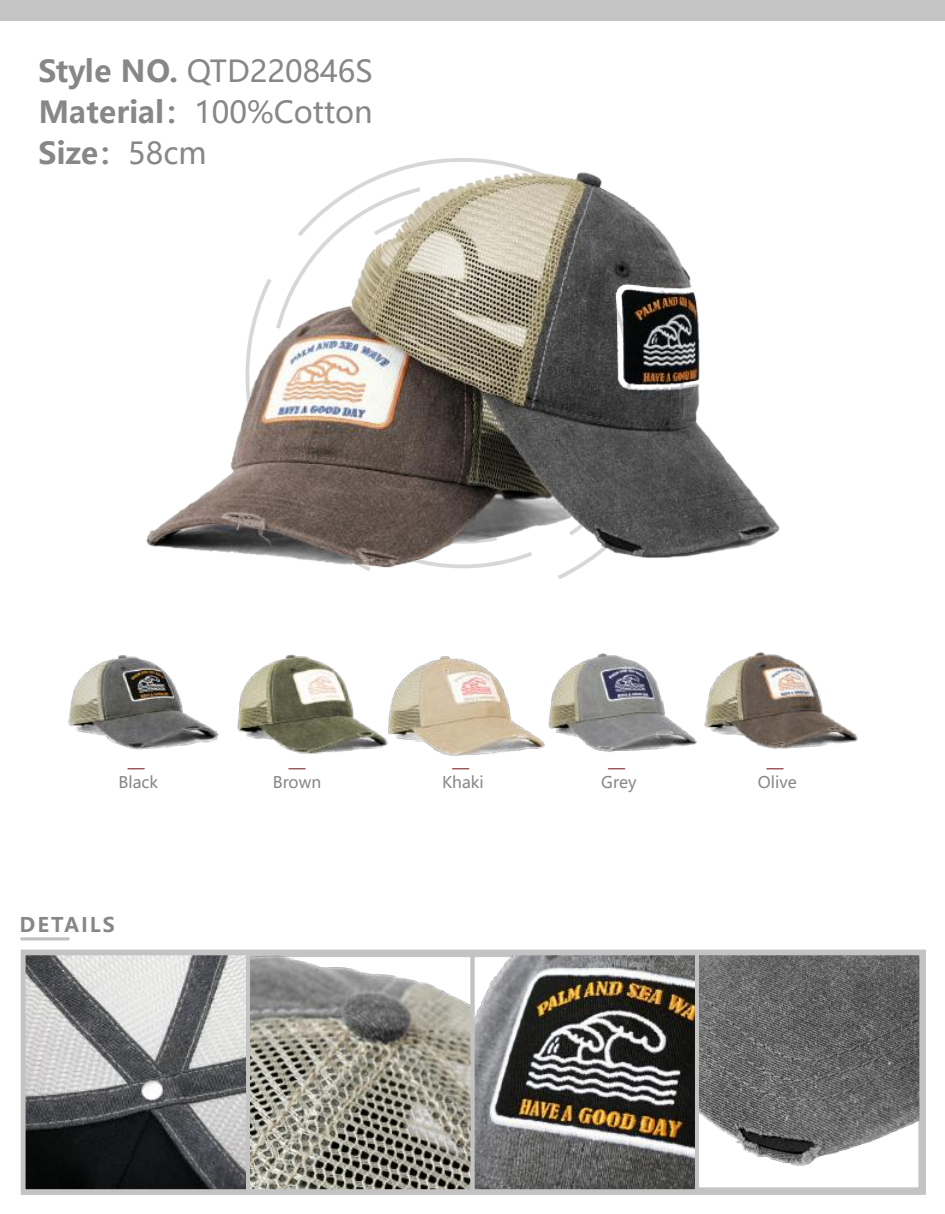
<style>
.page{position:relative;width:945px;height:1214px;background:#fff}
.page>*{position:absolute;margin:0;border:0;box-sizing:border-box;transform-origin:0 0}
.t1{font:30px/41px "Microsoft Ya Hei";color:#878787;text-align:justify}
.t2{font:700 20px "Microsoft Ya Hei";letter-spacing:.1em;color:#878787}
.t3{font:16px "Microsoft Ya Hei";color:#878787}
.s1{font-weight:700}
</style>
<div class="page">
<img style="left:68px;top:658px;width:152px;height:112px">
<img style="left:706px;top:672px;width:152px;height:98px">
<img style="left:550px;top:725px;width:156px;height:45px">
<img style="left:394px;top:725px;width:156px;height:45px">
<img style="left:237px;top:725px;width:157px;height:45px">
<hr style="left:20px;top:937px;width:50px;height:3px;background:#c1c0c0">
<div style="left:0;top:0;width:945px;height:21px;background:#c5c5c5"></div>
<div style="left:21px;top:949px;width:905px;height:245px;border:8px solid #c4c3c3"></div>
<svg style="left:127px;top:768px;width:18px;height:1px"></svg>
<svg style="left:288px;top:768px;width:18px;height:1px"></svg>
<svg style="left:452px;top:768px;width:17px;height:1px"></svg>
<svg style="left:608px;top:768px;width:17px;height:1px"></svg>
<svg style="left:766px;top:768px;width:17px;height:1px"></svg>
<img style="left:118px;top:158px;width:690px;height:567px">
<img style="left:27px;top:956px;width:891px;height:231px">
<div style="left:22px;top:951px;width:228px;height:241px;border:4px solid #c4c3c3"></div>
<div style="left:695px;top:951px;width:228px;height:241px;border:4px solid #c4c3c3"></div>
<div style="left:470px;top:951px;width:229px;height:241px;border:4px solid #c4c3c3"></div>
<div style="left:246px;top:951px;width:228px;height:241px;border:4px solid #c4c3c3"></div>
<p class="t1" style="left:38px;top:49px;width:336px"><span class="s1">Style NO.</span> QTD220846S <span class="s1">Material：</span>100%Cotton <span class="s1">Size：</span>58cm</p>
<p class="t3" style="left:119px;top:771px;width:41px">Black</p>
<p class="t3" style="left:273px;top:771px;width:50px">Brown</p>
<p class="t3" style="left:442px;top:771px;width:43px">Khaki</p>
<p class="t3" style="left:601px;top:771px;width:37px">Grey</p>
<p class="t3" style="left:758px;top:771px;width:40px">Olive</p>
<p class="t2" style="left:20px;top:911px;width:97px">DETAILS</p>
</div>
